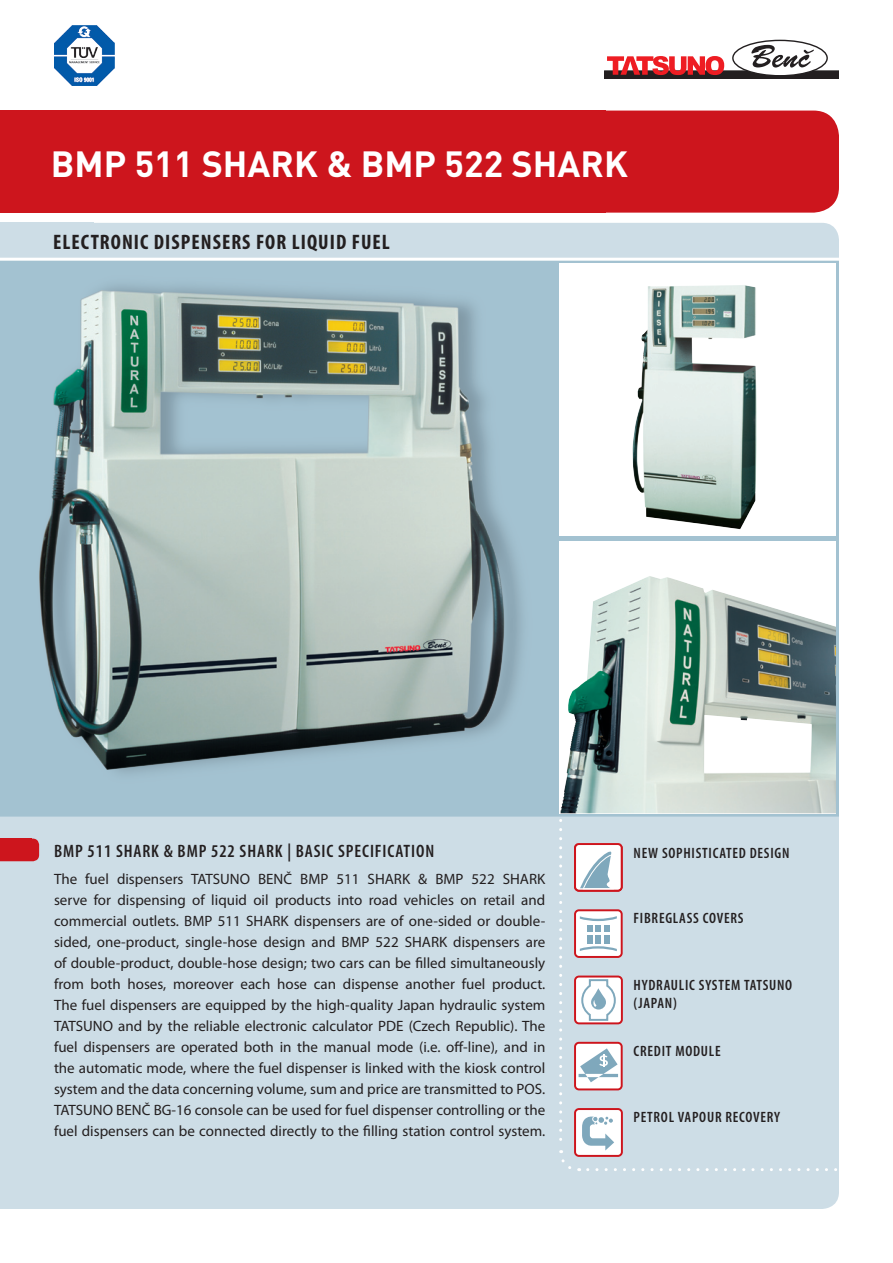
<style>
.page{position:relative;width:893px;height:1263px;background:#fff}
.page>*{position:absolute;margin:0;border:0;box-sizing:border-box;transform-origin:0 0}
.t1{font:700 36px "DIN";color:#fff}
.t2{font:700 condensed 21px "Myriad Pro";letter-spacing:.05em;color:#231f20}
.t3{font:600 condensed 18px "Myriad Pro";letter-spacing:.05em;color:#231f20}
.t4{font:15px/21px "Myriad Pro";color:#231f20;text-align:justify}
.t5{font:600 condensed 15px/18px "Myriad Pro";letter-spacing:.05em;color:#231f20}
</style>
<div class="page">
<div style="left:23px;top:223px;width:816px;height:986px;background:#cddde6;border-radius:17px"></div>
<div style="left:0;top:223px;width:93px;height:986px;background:#cddde6"></div>
<div style="left:30px;top:111px;width:809px;height:102px;background:#cd151d;border-radius:26px"></div>
<div style="left:0;top:111px;width:606px;height:102px;background:#cd151d"></div>
<div style="left:605px;top:71px;width:234px;height:8px;background:#231f20"></div>
<svg style="left:607px;top:56px;width:117px;height:19px"></svg>
<svg style="left:733px;top:40px;width:94px;height:36px"></svg>
<div style="left:732px;top:40px;width:96px;height:36px;border:1px solid #231f20;border-radius:50%"></div>
<svg style="left:751px;top:45px;width:63px;height:23px"></svg>
<div style="left:0;top:261px;width:839px;height:556px;background:#a3c2d1"></div>
<hr style="left:0;top:258px;width:839px;height:3px;background:#fff">
<svg style="left:32px;top:838px;width:7px;height:23px"></svg>
<div style="left:0;top:838px;width:32px;height:23px;background:#cd151d"></div>
<div style="left:559px;top:264px;width:277px;height:272px;background:#fff"></div>
<img style="left:632px;top:285px;width:125px;height:244px">
<img style="left:34px;top:273px;width:500px;height:513px">
<img style="left:39px;top:290px;width:466px;height:480px">
<div style="left:559px;top:541px;width:277px;height:272px;background:#fff"></div>
<img style="left:566px;top:576px;width:270px;height:196px">
<svg style="left:558px;top:772px;width:281px;height:399px"></svg>
<img style="left:54px;top:25px;width:61px;height:30px">
<h1 class="t1" style="left:51px;top:140px;width:579px">BMP 511 SHARK &amp; BMP 522 SHARK</h1>
<h2 class="t2" style="left:53px;top:231px;width:338px">ELECTRONIC DISPENSERS FOR LIQUID FUEL</h2>
<p class="t3" style="left:54px;top:841px;width:382px">BMP 511 SHARK &amp; BMP 522 SHARK | BASIC SPECIFICATION</p>
<p class="t4" style="left:54px;top:869px;width:493px">The fuel dispensers TATSUNO BENČ BMP 511 SHARK &amp; BMP 522 SHARK serve for dispensing of liquid oil products into road vehicles on retail and commercial outlets. BMP 511 SHARK dispensers are of one-sided or double&shy;sided, one-product, single-hose design and BMP 522 SHARK dispensers are of double-product, double-hose design; two cars can be filled simultaneously from both hoses, moreover each hose can dispense another fuel product.<br>The fuel dispensers are equipped by the high-quality Japan hydraulic system TATSUNO and by the reliable electronic calculator PDE (Czech Republic). The fuel dispensers are operated both in the manual mode (i.e. off-line), and in the automatic mode, where the fuel dispenser is linked with the kiosk control system and the data concerning volume, sum and price are transmitted to POS.<br>TATSUNO BENČ BG-16 console can be used for fuel dispenser controlling or the fuel dispensers can be connected directly to the filling station control system.</p>
<p class="t5" style="left:634px;top:844px;width:157px">NEW SOPHISTICATED DESIGN</p>
<p class="t5" style="left:634px;top:910px;width:111px">FIBREGLASS COVERS</p>
<p class="t5" style="left:634px;top:977px;width:160px">HYDRAULIC SYSTEM TATSUNO (JAPAN)</p>
<p class="t5" style="left:634px;top:1042px;width:89px">CREDIT MODULE</p>
<p class="t5" style="left:634px;top:1108px;width:148px">PETROL VAPOUR RECOVERY</p>
</div>
